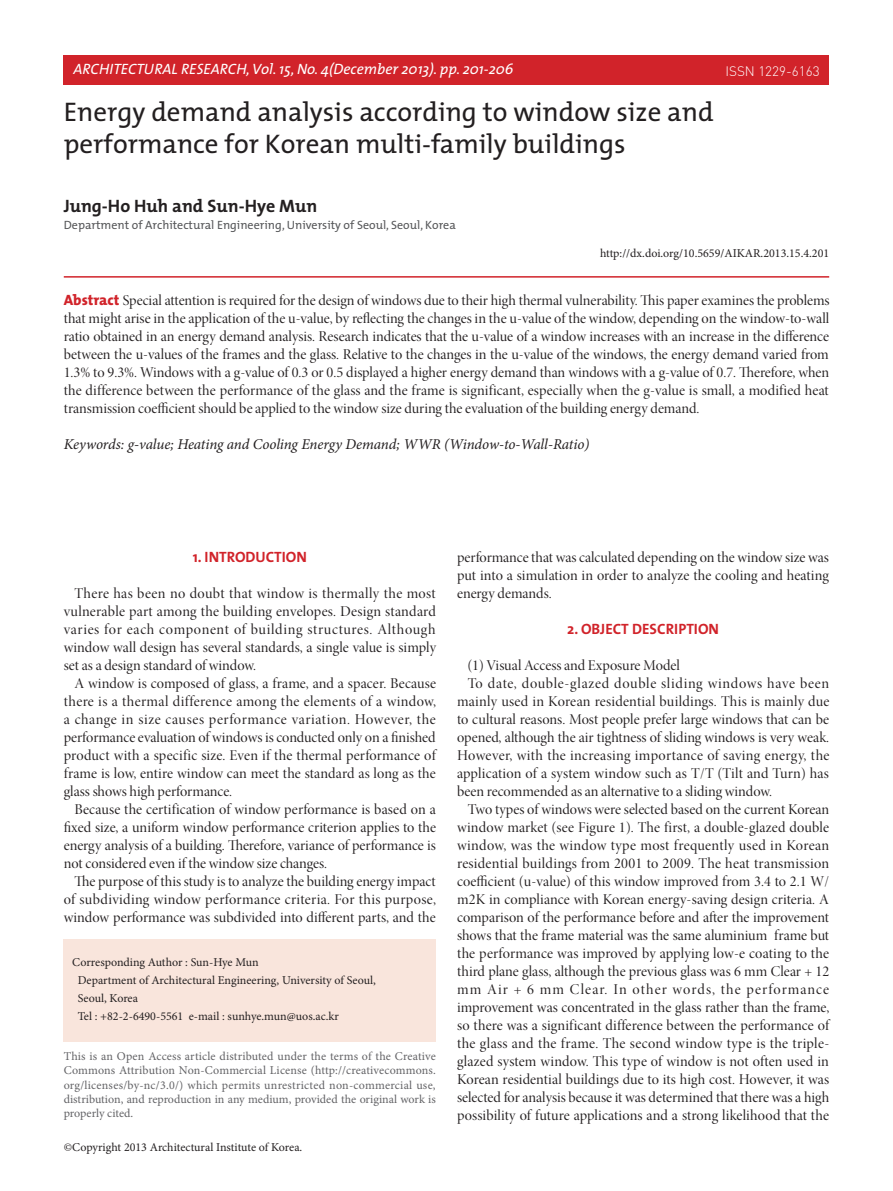
<style>
.page{position:relative;width:893px;height:1191px;background:#fff}
.page>*{position:absolute;margin:0;border:0;box-sizing:border-box;transform-origin:0 0}
.본문첫번째제목{font:27px/32.4px "The Mix";color:#231f20}
.본문저자{font:700 18px "The Mix";color:#231f20}
.본문1{font:15px/18px "Minion Pro Disp";color:#231f20;text-align:justify}
.요약내용{font:15px/18px "Minion Pro Disp";color:#231f20;text-align:justify}
.요약키워드{font:italic 15px "Minion Pro";letter-spacing:-.01em;color:#231f20}
.챕터상단박스{font:italic 15px "The Mix";color:#fff}
._1__INTRODUCTION{font:700 15px "The Mix";color:#d1232a}
.상단바코드넘버{font:13.5px "Dinlig";color:#fff}
.저자소속2{font:12px/14.4px "Minion Pro";letter-spacing:-.005em;color:#636366;text-align:justify}
.저자소속1{font:12px "Minion Pro";color:#231f20}
.본문저자소개{font:12px "The Mix";color:#57585a}
.홈피주소{font:12px "Minion Pro";color:#231f20}
.s1{font-family:"The Mix";font-weight:800;color:#d1232a}
</style>
<div class="page">
<div style="left:64px;top:55px;width:765px;height:30px;background:#d1232a"></div>
<hr style="left:64px;top:276px;width:765px;height:2px;background:#d1232a">
<div style="left:64px;top:939px;width:372px;height:102px;background:#f9e5dc"></div>
<p class="챕터상단박스" style="left:73px;top:57px;width:442px">ARCHITECTURAL RESEARCH, Vol. 15, No. 4(December 2013). pp. 201-206</p>
<p class="상단바코드넘버" style="left:725px;top:63px;width:96px">ISSN 1229-6163</p>
<p class="본문첫번째제목" style="left:64px;top:95px;width:651px">Energy demand analysis according to window size and performance for Korean multi-family buildings</p>
<p class="본문저자" style="left:64px;top:191px;width:255px">Jung-Ho Huh and Sun-Hye Mun</p>
<p class="본문저자소개" style="left:64px;top:215px;width:393px">Department of Architectural Engineering, University of Seoul, Seoul, Korea</p>
<p class="홈피주소" style="left:600px;top:246px;width:231px">http://dx.doi.org/10.5659/AIKAR.2013.15.4.201</p>
<p class="요약내용" style="left:64px;top:291px;width:767px"><span class="s1">Abstract</span> Special attention is required for the design of windows due to their high thermal vulnerability. This paper examines the problems that might arise in the application of the u-value, by reflecting the changes in the u-value of the window, depending on the window-to-wall ratio obtained in an energy demand analysis. Research indicates that the u-value of a window increases with an increase in the difference between the u-values of the frames and the glass. Relative to the changes in the u-value of the windows, the energy demand varied from 1.3% to 9.3%. Windows with a g-value of 0.3 or 0.5 displayed a higher energy demand than windows with a g-value of 0.7. Therefore, when the difference between the performance of the glass and the frame is significant, especially when the g-value is small, a modified heat transmission coefficient should be applied to the window size during the evaluation of the building energy demand.</p>
<p class="요약키워드" style="left:64px;top:434px;width:527px">Keywords: g-value; Heating and Cooling Energy Demand; WWR (Window-to-Wall-Ratio)</p>
<p class="_1__INTRODUCTION" style="left:193px;top:544px;width:116px">1. INTRODUCTION</p>
<p class="본문1" style="left:64px;top:584px;width:374px;text-indent:11px">There has been no doubt that window is thermally the most vulnerable part among the building envelopes. Design standard varies for each component of building structures. Although window wall design has several standards, a single value is simply set as a design standard of window.</p>
<p class="본문1" style="left:64px;top:674px;width:374px;text-indent:11px">A window is composed of glass, a frame, and a spacer. Because there is a thermal difference among the elements of a window, a change in size causes performance variation. However, the performance evaluation of windows is conducted only on a finished product with a specific size. Even if the thermal performance of frame is low, entire window can meet the standard as long as the glass shows high performance.</p>
<p class="본문1" style="left:64px;top:800px;width:374px;text-indent:11px">Because the certification of window performance is based on a fixed size, a uniform window performance criterion applies to the energy analysis of a building. Therefore, variance of performance is not considered even if the window size changes.</p>
<p class="본문1" style="left:64px;top:872px;width:374px;text-indent:11px">The purpose of this study is to analyze the building energy impact of subdividing window performance criteria. For this purpose, window performance was subdivided into different parts, and the</p>
<p class="저자소속1" style="left:72px;top:954px;width:188px">Corresponding Author : Sun-Hye Mun</p>
<p class="저자소속1" style="left:78px;top:972px;width:300px">Department of Architectural Engineering, University of Seoul,</p>
<p class="저자소속1" style="left:78px;top:990px;width:62px">Seoul, Korea</p>
<p class="저자소속1" style="left:78px;top:1008px;width:263px">Tel : +82-2-6490-5561 e-mail : sunhye.mun@uos.ac.kr</p>
<p class="저자소속2" style="left:64px;top:1048px;width:374px">This is an Open Access article distributed under the terms of the Creative Commons Attribution Non-Commercial License (http://creativecommons. org/licenses/by-nc/3.0/) which permits unrestricted non-commercial use, distribution, and reproduction in any medium, provided the original work is properly cited.</p>
<p class="저자소속1" style="left:64px;top:1139px;width:240px">©Copyright 2013 Architectural Institute of Korea.</p>
<p class="본문1" style="left:457px;top:548px;width:373px">performance that was calculated depending on the window size was put into a simulation in order to analyze the cooling and heating energy demands.</p>
<p class="_1__INTRODUCTION" style="left:567px;top:616px;width:153px">2. OBJECT DESCRIPTION</p>
<p class="본문1" style="left:468px;top:656px;width:214px">(1) Visual Access and Exposure Model</p>
<p class="본문1" style="left:457px;top:674px;width:374px;text-indent:11px">To date, double-glazed double sliding windows have been mainly used in Korean residential buildings. This is mainly due to cultural reasons. Most people prefer large windows that can be opened, although the air tightness of sliding windows is very weak.<br>However, with the increasing importance of saving energy, the application of a system window such as T/T (Tilt and Turn) has been recommended as an alternative to a sliding window.</p>
<p class="본문1" style="left:457px;top:800px;width:374px;text-indent:11px">Two types of windows were selected based on the current Korean window market (see Figure 1). The first, a double-glazed double window, was the window type most frequently used in Korean residential buildings from 2001 to 2009. The heat transmission coefficient (u-value) of this window improved from 3.4 to 2.1 W/ m2K in compliance with Korean energy-saving design criteria. A comparison of the performance before and after the improvement shows that the frame material was the same aluminium frame but the performance was improved by applying low-e coating to the third plane glass, although the previous glass was 6 mm Clear + 12 mm Air + 6 mm Clear. In other words, the performance improvement was concentrated in the glass rather than the frame, so there was a significant difference between the performance of the glass and the frame. The second window type is the triple&shy;glazed system window. This type of window is not often used in Korean residential buildings due to its high cost. However, it was selected for analysis because it was determined that there was a high possibility of future applications and a strong likelihood that the</p>
</div>
